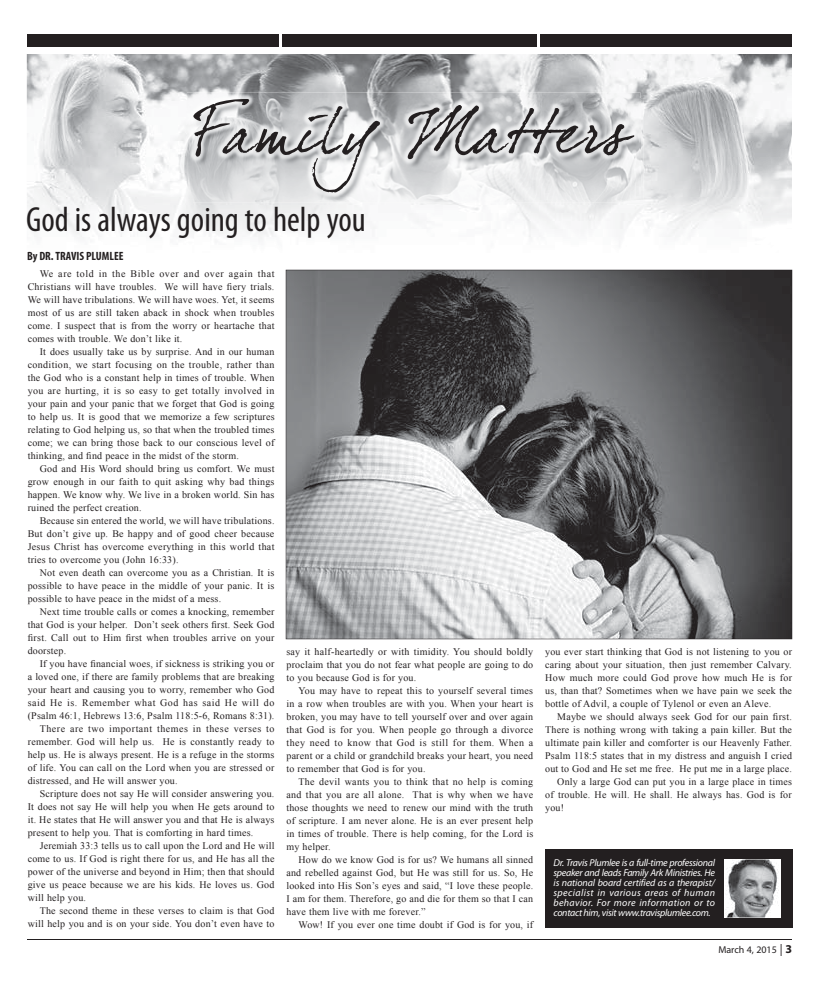
<style>
.page{position:relative;width:819px;height:990px;background:#fff}
.page>*{position:absolute;margin:0;border:0;box-sizing:border-box;transform-origin:0 0}
.t1{font:condensed 35px "Myriad Pro";color:#231f20}
.t2{font:700 condensed 12px "Myriad Pro";color:#231f20}
.t3{font:10px/13px "Times New Roman";letter-spacing:.02em;color:#231f20;text-align:justify}
.t4{font:italic 10px/10px "Myriad Pro";letter-spacing:-.03em;color:#fff;text-align:justify}
.t5{font:10px "Times New Roman";letter-spacing:.055em;color:#231f20}
.t6{font:10px "Times New Roman";letter-spacing:.05em;color:#231f20}
.t7{font:10px "Myriad Pro";color:#231f20}
.s1{font-size:12px}
.s2{font-weight:700;font-size:12px}
</style>
<div class="page">
<hr style="left:28px;top:939px;width:764px;height:1px;background:#231f20">
<div style="left:27px;top:34px;width:251px;height:13px;background:#231f20"></div>
<div style="left:282px;top:34px;width:255px;height:13px;background:#231f20"></div>
<div style="left:541px;top:34px;width:251px;height:13px;background:#231f20"></div>
<img style="left:27px;top:54px;width:765px;height:186px">
<img style="left:193px;top:98px;width:451px;height:104px">
<img style="left:187px;top:93px;width:454px;height:106px">
<img style="left:193px;top:98px;width:448px;height:101px">
<svg style="left:193px;top:99px;width:441px;height:93px;background:#bdbebf"></svg>
<svg style="left:286px;top:270px;width:506px;height:369px;background:#7c7c7e"></svg>
<div style="left:545px;top:849px;width:248px;height:79px;background:#231f20"></div>
<svg style="left:724px;top:859px;width:57px;height:59px;background:#a8a9ab"></svg>
<h1 class="t1" style="left:26px;top:199px;width:341px">God is always going to help you</h1>
<p class="t3" style="left:28px;top:267px;width:248px;text-indent:12px">We are told in the Bible over and over again that Christians will have troubles. We will have fiery trials.<br>We will have tribulations. We will have woes. Yet, it seems most of us are still taken aback in shock when troubles come. I suspect that is from the worry or heartache that comes with trouble. We don’t like it.</p>
<p class="t3" style="left:28px;top:345px;width:248px;text-indent:12px">It does usually take us by surprise. And in our human condition, we start focusing on the trouble, rather than the God who is a constant help in times of trouble. When you are hurting, it is so easy to get totally involved in your pain and your panic that we forget that God is going to help us. It is good that we memorize a few scriptures relating to God helping us, so that when the troubled times come; we can bring those back to our conscious level of thinking, and find peace in the midst of the storm.</p>
<p class="t3" style="left:28px;top:462px;width:248px;text-indent:12px">God and His Word should bring us comfort. We must grow enough in our faith to quit asking why bad things happen. We know why. We live in a broken world. Sin has ruined the perfect creation.</p>
<p class="t3" style="left:28px;top:514px;width:248px;text-indent:12px">Because sin entered the world, we will have tribulations.<br>But don’t give up. Be happy and of good cheer because Jesus Christ has overcome everything in this world that tries to overcome you (John 16:33).</p>
<p class="t3" style="left:28px;top:566px;width:248px;text-indent:12px">Not even death can overcome you as a Christian. It is possible to have peace in the middle of your panic. It is possible to have peace in the midst of a mess.</p>
<p class="t3" style="left:28px;top:605px;width:248px;text-indent:12px">Next time trouble calls or comes a knocking, remember that God is your helper. Don’t seek others first. Seek God first. Call out to Him first when troubles arrive on your doorstep.</p>
<p class="t3" style="left:40px;top:657px;width:236px">If you have financial woes, if sickness is striking you or</p>
<p class="t3" style="left:28px;top:670px;width:248px">a loved one, if there are family problems that are breaking</p>
<p class="t3" style="left:28px;top:683px;width:248px">your heart and causing you to worry, remember who God</p>
<p class="t6" style="left:28px;top:696px;width:248px">said He is. Remember what God has said He will do</p>
<p class="t3" style="left:28px;top:709px;width:248px">(Psalm 46:1, Hebrews 13:6, Psalm 118:5-6, Romans 8:31).</p>
<p class="t5" style="left:40px;top:722px;width:236px">There are two important themes in these verses to</p>
<p class="t3" style="left:28px;top:735px;width:248px">remember. God will help us. He is constantly ready to</p>
<p class="t3" style="left:28px;top:748px;width:248px">help us. He is always present. He is a refuge in the storms</p>
<p class="t3" style="left:28px;top:761px;width:248px">of life. You can call on the Lord when you are stressed or</p>
<p class="t3" style="left:28px;top:774px;width:151px">distressed, and He will answer you.</p>
<p class="t3" style="left:40px;top:787px;width:236px">Scripture does not say He will consider answering you.</p>
<p class="t3" style="left:28px;top:800px;width:248px">It does not say He will help you when He gets around to</p>
<p class="t3" style="left:28px;top:813px;width:248px">it. He states that He will answer you and that He is always</p>
<p class="t3" style="left:28px;top:826px;width:227px">present to help you. That is comforting in hard times.</p>
<p class="t3" style="left:40px;top:839px;width:236px">Jeremiah 33:3 tells us to call upon the Lord and He will</p>
<p class="t3" style="left:28px;top:852px;width:248px">come to us. If God is right there for us, and He has all the</p>
<p class="t3" style="left:28px;top:865px;width:248px">power of the universe and beyond in Him; then that should</p>
<p class="t3" style="left:28px;top:878px;width:248px">give us peace because we are his kids. He loves us. God</p>
<p class="t3" style="left:28px;top:891px;width:60px">will help you.</p>
<p class="t3" style="left:40px;top:904px;width:236px">The second theme in these verses to claim is that God</p>
<p class="t3" style="left:28px;top:917px;width:248px">will help you and is on your side. You don’t even have to</p>
<p class="t2" style="left:27px;top:249px;width:98px">By DR. TRAVIS PLUMLEE</p>
<p class="t3" style="left:286px;top:645px;width:248px">say it half-heartedly or with timidity. You should boldly proclaim that you do not fear what people are going to do to you because God is for you.</p>
<p class="t3" style="left:286px;top:684px;width:248px;text-indent:12px">You may have to repeat this to yourself several times in a row when troubles are with you. When your heart is broken, you may have to tell yourself over and over again that God is for you. When people go through a divorce they need to know that God is still for them. When a parent or a child or grandchild breaks your heart, you need to remember that God is for you.</p>
<p class="t3" style="left:286px;top:775px;width:248px;text-indent:12px">The devil wants you to think that no help is coming and that you are all alone. That is why when we have those thoughts we need to renew our mind with the truth of scripture. I am never alone. He is an ever present help in times of trouble. There is help coming, for the Lord is my helper.</p>
<p class="t3" style="left:286px;top:853px;width:248px;text-indent:12px">How do we know God is for us? We humans all sinned and rebelled against God, but He was still for us. So, He looked into His Son’s eyes and said, “I love these people.<br>I am for them. Therefore, go and die for them so that I can have them live with me forever.”</p>
<p class="t3" style="left:298px;top:918px;width:236px">Wow! If you ever one time doubt if God is for you, if</p>
<p class="t3" style="left:545px;top:645px;width:248px">you ever start thinking that God is not listening to you or caring about your situation, then just remember Calvary.<br>How much more could God prove how much He is for us, than that? Sometimes when we have pain we seek the bottle of Advil, a couple of Tylenol or even an Aleve.</p>
<p class="t3" style="left:557px;top:710px;width:236px">Maybe we should always seek God for our pain first.</p>
<p class="t3" style="left:545px;top:723px;width:248px">There is nothing wrong with taking a pain killer. But the</p>
<p class="t3" style="left:545px;top:736px;width:248px">ultimate pain killer and comforter is our Heavenly Father.</p>
<p class="t3" style="left:545px;top:749px;width:248px">Psalm 118:5 states that in my distress and anguish I cried</p>
<p class="t3" style="left:545px;top:762px;width:248px">out to God and He set me free. He put me in a large place.</p>
<p class="t3" style="left:557px;top:775px;width:236px">Only a large God can put you in a large place in times</p>
<p class="t3" style="left:545px;top:788px;width:248px">of trouble. He will. He shall. He always has. God is for</p>
<p class="t3" style="left:545px;top:801px;width:20px">you!</p>
<p class="t4" style="left:554px;top:857px;width:163px">Dr. Travis Plumlee is a full-time professional speaker and leads Family Ark Ministries. He is national board certified as a therapist/ specialist in various areas of human behavior. For more information or to contact him, visit www.travisplumlee.com.</p>
<p class="t7" style="left:718px;top:943px;width:75px">March 4, 2015 <span class="s1">|</span> <span class="s2">3</span></p>
</div>
